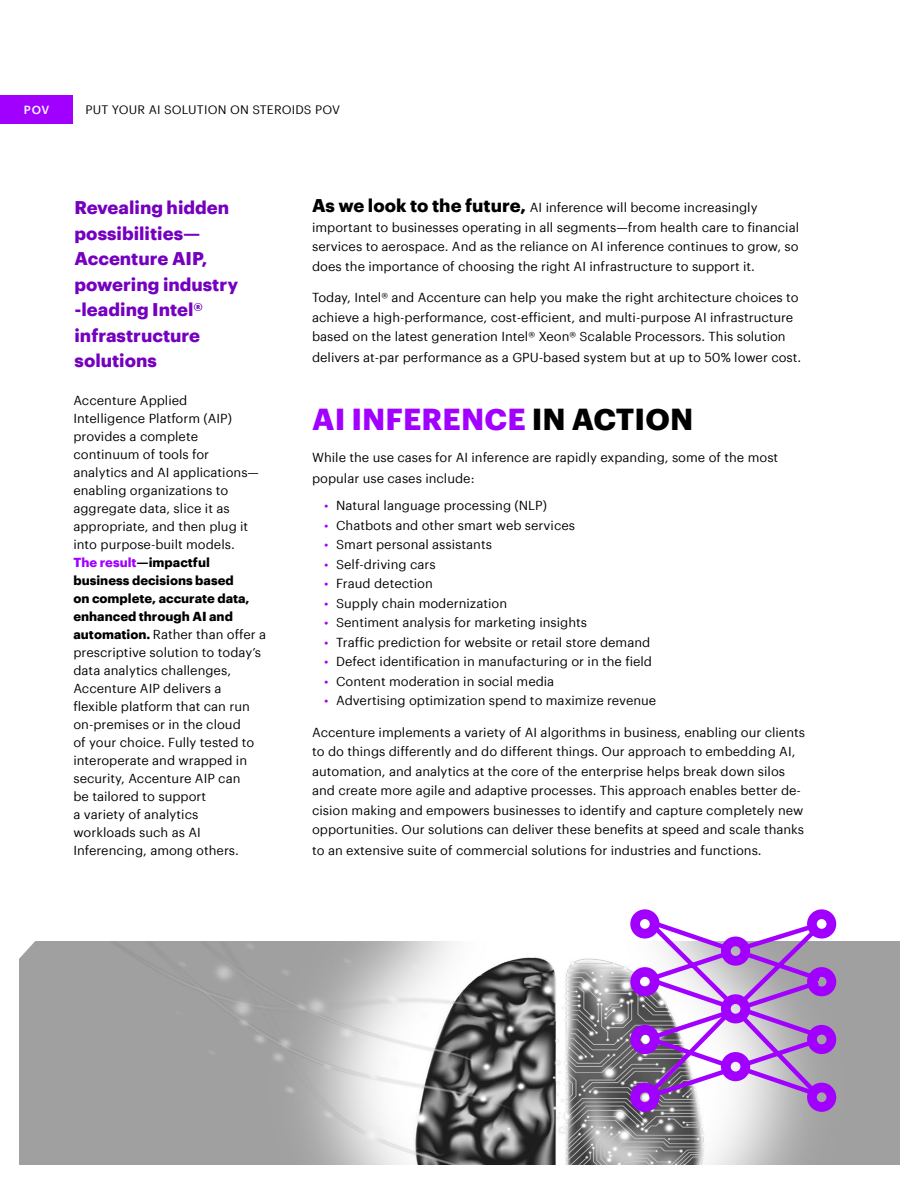
<style>
.page{position:relative;width:918px;height:1188px;background:#fff}
.page>*{position:absolute;margin:0;border:0;box-sizing:border-box;transform-origin:0 0}
.t1{font:700 29.7px "Graphik";letter-spacing:.005em;color:#a100ff}
.t2{font:700 18px/25.5px "Graphik";color:#7500c0}
.t3{font:12.75px/18px "Graphik";color:#000}
.t4{font:12px "Graphik";letter-spacing:.015em;color:#000}
.t5{font:500 11.55px "Graphik";color:#fff}
.s1{font-weight:700;color:#a100ff}
.s2{font-weight:700}
.s3{font-weight:700;font-size:18px}
.s4{color:#000}
.s5{color:#a100ff}
</style>
<div class="page">
<div style="left:0;top:95px;width:73px;height:29px;background:#a100ff"></div>
<img style="left:19px;top:942px;width:881px;height:222px">
<svg style="left:630px;top:909px;width:206px;height:203px"></svg>
<svg style="left:19px;top:941px;width:26px;height:25px"></svg>
<p class="t5" style="left:24px;top:101px;width:27px">POV</p>
<p class="t4" style="left:86px;top:101px;width:256px">PUT YOUR AI SOLUTION ON STEROIDS POV</p>
<h2 class="t2" style="left:75px;top:193px;width:165px">Revealing hidden possibilities—<br>Accenture AIP, powering industry -leading Intel® infrastructure solutions</h2>
<p class="t3" style="left:73px;top:391px;width:194px">Accenture Applied<br>Intelligence Platform (AIP) provides a complete continuum of tools for analytics and AI applications— enabling organizations to aggregate data, slice it as appropriate, and then plug it into purpose-built models.<br><span class="s1">The result</span><span class="s2">—impactful business decisions based<br>on complete, accurate data, enhanced through AI and automation.</span> Rather than offer a prescriptive solution to today’s data analytics challenges,<br>Accenture AIP delivers a flexible platform that can run on-premises or in the cloud<br>of your choice. Fully tested to interoperate and wrapped in security, Accenture AIP can<br>be tailored to support<br>a variety of analytics<br>workloads such as AI<br>Inferencing, among others.</p>
<p class="t3" style="left:312px;top:197px;width:489px;line-height:19.5px"><span class="s3">As we look to the future,</span> AI inference will become increasingly important to businesses operating in all segments—from health care to financial services to aerospace. And as the reliance on AI inference continues to grow, so does the importance of choosing the right AI infrastructure to support it.</p>
<p class="t3" style="left:312px;top:287px;width:488px;line-height:19.5px">Today, Intel® and Accenture can help you make the right architecture choices to achieve a high-performance, cost-efficient, and multi-purpose AI infrastructure based on the latest generation Intel® Xeon® Scalable Processors. This solution</p>
<p class="t3" style="left:312px;top:348px;width:491px">delivers at-par performance as a GPU-based system but at up to 50% lower cost.</p>
<h1 class="t1" style="left:312px;top:396px;width:383px">AI INFERENCE <span class="s4">IN ACTION</span></h1>
<p class="t3" style="left:312px;top:446px;width:468px;line-height:21px">While the use cases for AI inference are rapidly expanding, some of the most popular use cases include:</p>
<p class="t3" style="left:324px;top:496px;width:224px"><span class="s5">•</span> Natural language processing (NLP)</p>
<p class="t3" style="left:324px;top:515px;width:253px"><span class="s5">•</span> Chatbots and other smart web services</p>
<p class="t3" style="left:324px;top:535px;width:169px"><span class="s5">•</span> Smart personal assistants</p>
<p class="t3" style="left:324px;top:554px;width:113px"><span class="s5">•</span> Self-driving cars</p>
<p class="t3" style="left:324px;top:574px;width:110px"><span class="s5">•</span> Fraud detection</p>
<p class="t3" style="left:324px;top:593px;width:185px"><span class="s5">•</span> Supply chain modernization</p>
<p class="t3" style="left:324px;top:613px;width:265px"><span class="s5">•</span> Sentiment analysis for marketing insights</p>
<p class="t3" style="left:324px;top:632px;width:328px"><span class="s5">•</span> Traffic prediction for website or retail store demand</p>
<p class="t3" style="left:324px;top:652px;width:329px"><span class="s5">•</span> Defect identification in manufacturing or in the field</p>
<p class="t3" style="left:324px;top:671px;width:232px"><span class="s5">•</span> Content moderation in social media</p>
<p class="t3" style="left:324px;top:691px;width:334px"><span class="s5">•</span> Advertising optimization spend to maximize revenue</p>
<p class="t3" style="left:312px;top:721px;width:494px;line-height:19.5px">Accenture implements a variety of AI algorithms in business, enabling our clients to do things differently and do different things. Our approach to embedding AI, automation, and analytics at the core of the enterprise helps break down silos and create more agile and adaptive processes. This approach enables better de&shy;cision making and empowers businesses to identify and capture completely new opportunities. Our solutions can deliver these benefits at speed and scale thanks</p>
<p class="t3" style="left:312px;top:841px;width:451px">to an extensive suite of commercial solutions for industries and functions.</p>
</div>
